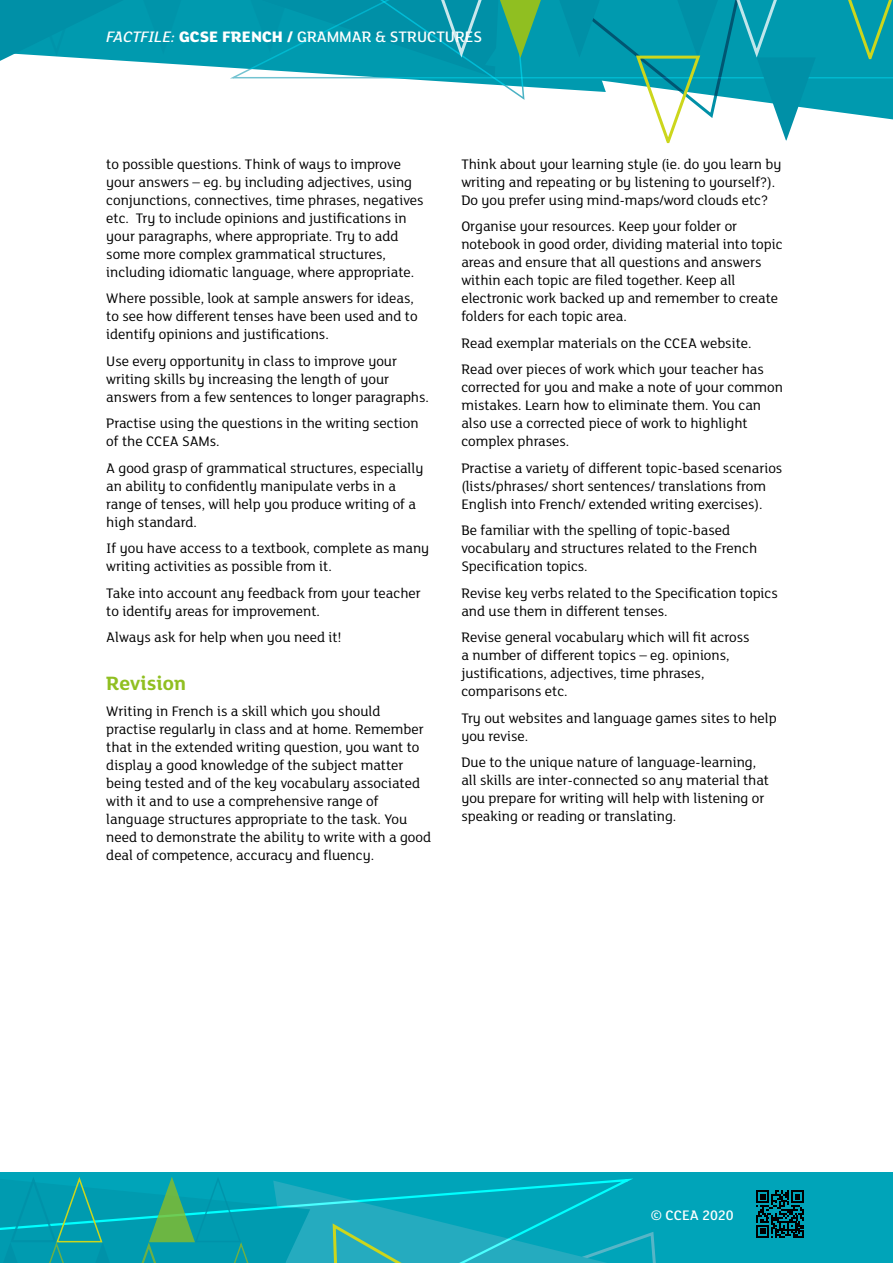
<style>
.page{position:relative;width:893px;height:1263px;background:#fff}
.page>*{position:absolute;margin:0;border:0;box-sizing:border-box;transform-origin:0 0}
.t1{font:700 21px "FS Lola";color:#90bf21}
.t2{font:800 16.5px "FS Lola";color:#fff}
.t3{font:500 16.5px "FS Lola";color:#fff}
.t4{font:15px/18px "FS Lola";color:#000}
.t5{font:500 15px "FS Lola";color:#fff}
.s1{font-weight:500}
.s2{font-weight:500;font-style:italic}
</style>
<div class="page">
<div style="left:0;top:1172px;width:893px;height:91px;background:#00a4b9"></div>
<div style="left:189px;top:0;width:36px;height:68px;background:#009aaf"></div>
<svg style="left:0;top:0;width:189px;height:65px;background:#169fb3"></svg>
<svg style="left:225px;top:0;width:668px;height:144px"></svg>
<svg style="left:0;top:1177px;width:804px;height:86px"></svg>
<p class="t2" style="left:200px;top:25px;width:154px">SE FRENCH / <span class="s1">GRAMM</span></p>
<p class="t3" style="left:375px;top:26px;width:108px">&amp; S RUCTURES</p>
<p class="t2" style="left:107px;top:26px;width:357px"><span class="s2">FACTFILE:</span> GCE HISTORY OF ART / <span class="s1">ARCHITECTURE</span></p>
<p class="t4" style="left:106px;top:154px;width:319px">to possible questions. Think of ways to improve your answers – eg. by including adjectives, using conjunctions, connectives, time phrases, negatives etc. Try to include opinions and justifications in your paragraphs, where appropriate. Try to add some more complex grammatical structures, including idiomatic language, where appropriate.</p>
<p class="t4" style="left:106px;top:289px;width:313px">Where possible, look at sample answers for ideas, to see how different tenses have been used and to identify opinions and justifications.</p>
<p class="t4" style="left:106px;top:351px;width:324px">Use every opportunity in class to improve your writing skills by increasing the length of your answers from a few sentences to longer paragraphs.</p>
<p class="t4" style="left:106px;top:414px;width:314px">Practise using the questions in the writing section of the CCEA SAMs.</p>
<p class="t4" style="left:106px;top:458px;width:319px">A good grasp of grammatical structures, especially an ability to confidently manipulate verbs in a range of tenses, will help you produce writing of a high standard.</p>
<p class="t4" style="left:106px;top:539px;width:324px">If you have access to a textbook, complete as many writing activities as possible from it.</p>
<p class="t4" style="left:106px;top:583px;width:316px">Take into account any feedback from your teacher to identify areas for improvement.</p>
<p class="t4" style="left:106px;top:628px;width:237px">Always ask for help when you need it!</p>
<h1 class="t1" style="left:106px;top:668px;width:81px">Revision</h1>
<p class="t4" style="left:106px;top:702px;width:326px">Writing in French is a skill which you should practise regularly in class and at home. Remember that in the extended writing question, you want to display a good knowledge of the subject matter being tested and of the key vocabulary associated with it and to use a comprehensive range of language structures appropriate to the task. You need to demonstrate the ability to write with a good deal of competence, accuracy and fluency.</p>
<p class="t4" style="left:461px;top:154px;width:322px">Think about your learning style (ie. do you learn by writing and repeating or by listening to yourself?).<br>Do you prefer using mind-maps/word clouds etc?</p>
<p class="t4" style="left:461px;top:217px;width:323px">Organise your resources. Keep your folder or notebook in good order, dividing material into topic areas and ensure that all questions and answers within each topic are filed together. Keep all electronic work backed up and remember to create folders for each topic area.</p>
<p class="t4" style="left:461px;top:329px;width:304px;line-height:26.5px">Read exemplar materials on the CCEA website.<br>Read over pieces of work which your teacher has</p>
<p class="t4" style="left:461px;top:378px;width:323px">corrected for you and make a note of your common mistakes. Learn how to eliminate them. You can also use a corrected piece of work to highlight complex phrases.</p>
<p class="t4" style="left:461px;top:458px;width:322px">Practise a variety of different topic-based scenarios (lists/phrases/ short sentences/ translations from<br>English into French/ extended writing exercises).</p>
<p class="t4" style="left:461px;top:521px;width:297px">Be familiar with the spelling of topic-based vocabulary and structures related to the French<br>Specification topics.</p>
<p class="t4" style="left:461px;top:583px;width:318px">Revise key verbs related to the Specification topics and use them in different tenses.</p>
<p class="t4" style="left:461px;top:628px;width:290px">Revise general vocabulary which will fit across a number of different topics – eg. opinions, justifications, adjectives, time phrases, comparisons etc.</p>
<p class="t4" style="left:461px;top:708px;width:317px">Try out websites and language games sites to help you revise.</p>
<p class="t4" style="left:461px;top:753px;width:309px">Due to the unique nature of language-learning, all skills are inter-connected so any material that you prepare for writing will help with listening or speaking or reading or translating.</p>
<p class="t5" style="left:651px;top:1206px;width:84px">© CCEA 2020</p>
</div>
